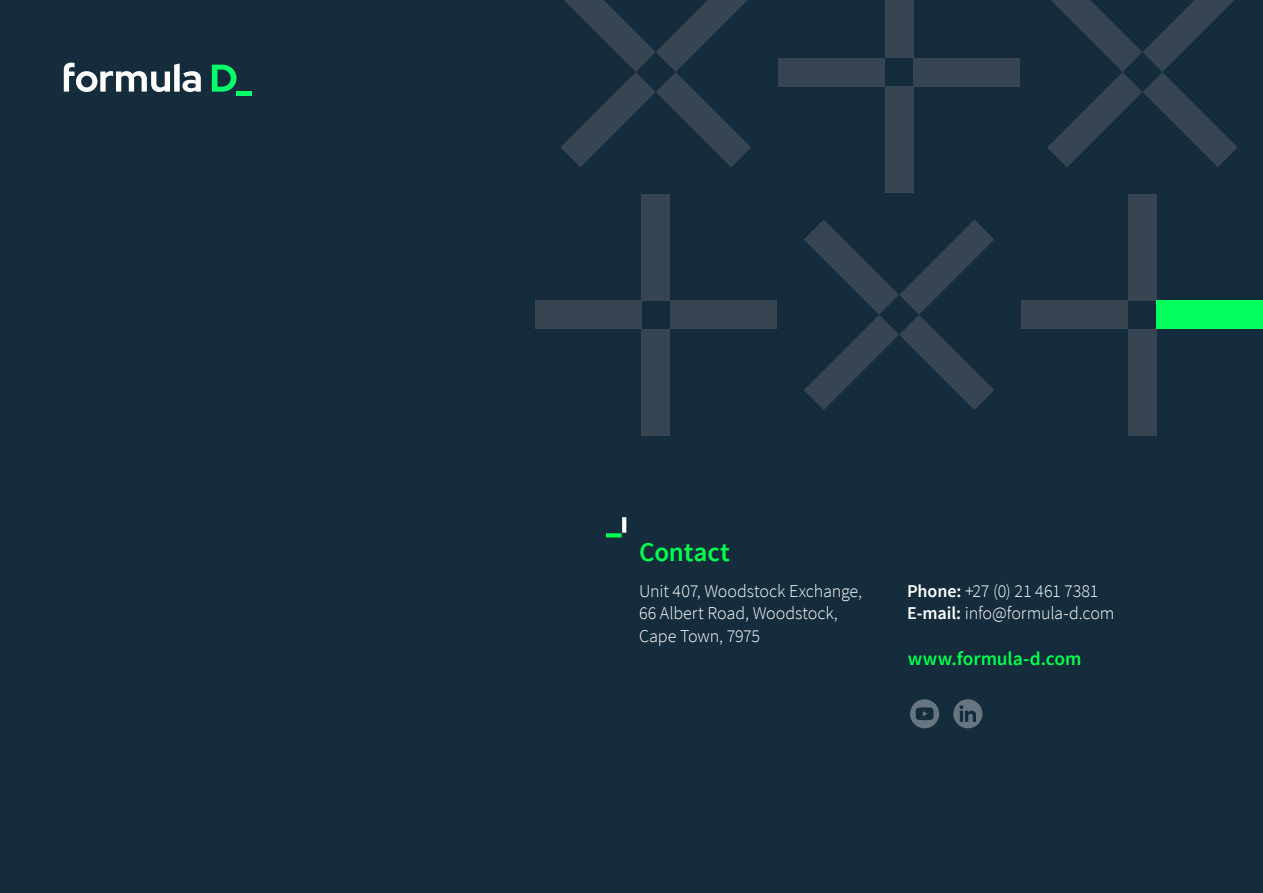
<style>
.page{position:relative;width:1263px;height:893px;background:#142c3b}
.page>*{position:absolute;margin:0;border:0;box-sizing:border-box;transform-origin:0 0}
.t1{font:600 27px "Source Sans Pro";letter-spacing:-.005em;color:#00ff4e}
.t2{font:600 19.5px "Source Sans Pro";letter-spacing:-.005em;color:#00ff4e}
.t3{font:300 18px/22.5px "Source Sans Pro";letter-spacing:-.01em;color:#fff}
.s1{font-weight:600}
</style>
<div class="page">
<svg style="left:606px;top:517px;width:20px;height:20px"></svg>
<svg style="left:64px;top:63px;width:137px;height:29px"></svg>
<hr style="left:237px;top:92px;width:15px;height:4px;background:#03ff69">
<svg style="left:212px;top:65px;width:24px;height:27px"></svg>
<svg style="left:953px;top:699px;width:29px;height:29px"></svg>
<svg style="left:959px;top:705px;width:17px;height:17px"></svg>
<svg style="left:910px;top:699px;width:29px;height:29px"></svg>
<svg style="left:916px;top:707px;width:17px;height:13px"></svg>
<div style="left:885px;top:0;width:28px;height:58px;background:#374451"></div>
<div style="left:885px;top:86px;width:28px;height:107px;background:#374451"></div>
<div style="left:913px;top:58px;width:107px;height:28px;background:#374451"></div>
<div style="left:778px;top:58px;width:107px;height:28px;background:#374451"></div>
<svg style="left:561px;top:0;width:190px;height:167px"></svg>
<svg style="left:1047px;top:0;width:190px;height:167px"></svg>
<div style="left:1128px;top:194px;width:28px;height:107px;background:#374451"></div>
<div style="left:1128px;top:329px;width:28px;height:106px;background:#374451"></div>
<div style="left:1156px;top:301px;width:107px;height:28px;background:#03ff5b"></div>
<div style="left:1022px;top:301px;width:106px;height:28px;background:#374451"></div>
<div style="left:642px;top:194px;width:28px;height:107px;background:#374451"></div>
<div style="left:642px;top:329px;width:28px;height:106px;background:#374451"></div>
<div style="left:670px;top:301px;width:106px;height:28px;background:#374451"></div>
<div style="left:535px;top:301px;width:107px;height:28px;background:#374451"></div>
<svg style="left:804px;top:220px;width:190px;height:190px"></svg>
<h1 class="t1" style="left:639px;top:542px;width:93px">Contact</h1>
<p class="t3" style="left:639px;top:580px;width:224px">Unit 407, Woodstock Exchange,<br>66 Albert Road, Woodstock,<br>Cape Town, 7975</p>
<p class="t3" style="left:907px;top:580px;width:209px"><span class="s1">Phone:</span> +27 (0) 21 461 7381<br><span class="s1">E-mail:</span> info@formula-d.com</p>
<p class="t2" style="left:908px;top:651px;width:175px">www.formula-d.com</p>
</div>
